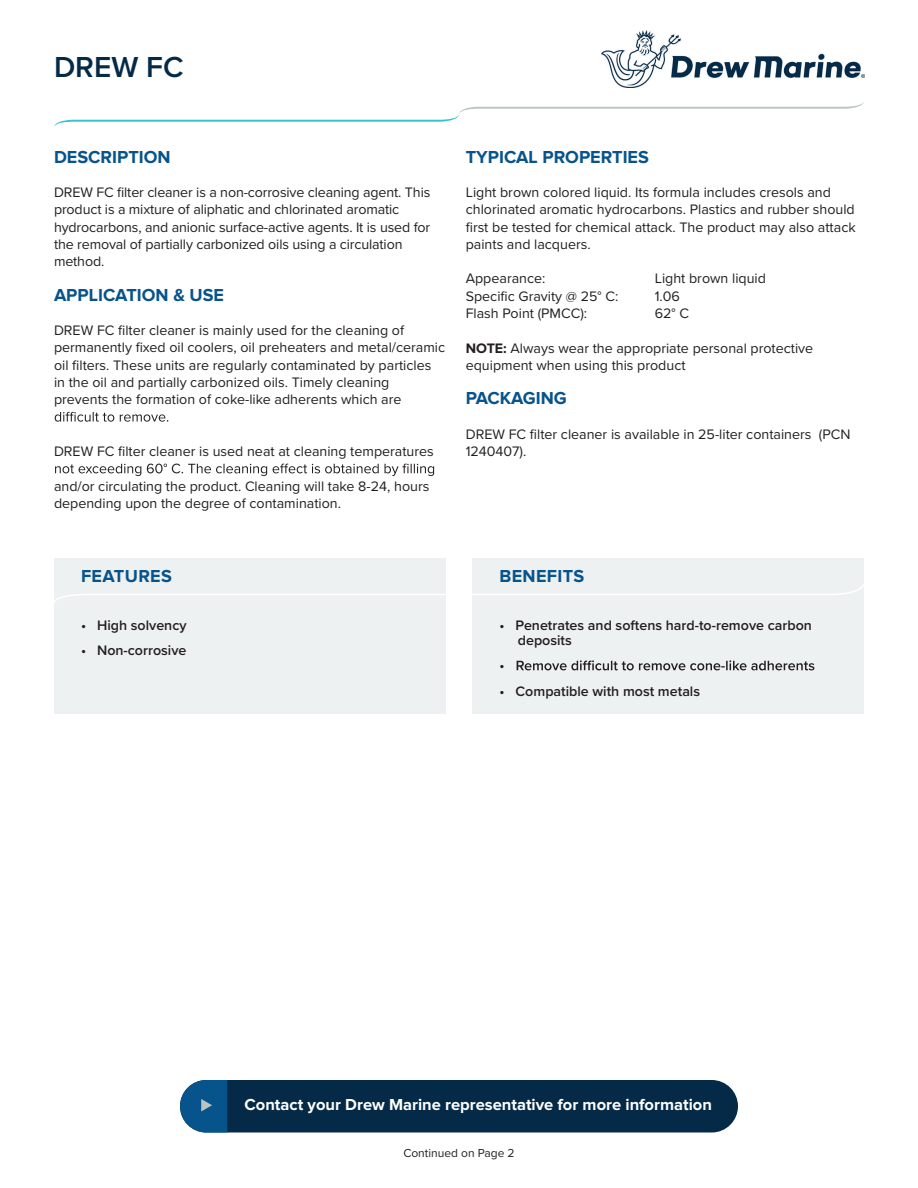
<style>
.page{position:relative;width:918px;height:1188px;background:#fff}
.page>*{position:absolute;margin:0;border:0;box-sizing:border-box;transform-origin:0 0}
.t1{font:600 30px "Proxima Nova";color:#042a47}
.t2{font:700 18px "Proxima Nova";color:#07538b}
.t3{font:700 18px "Proxima Nova";letter-spacing:.02em;color:#07538b}
.t4{font:700 16.5px "Proxima Nova";color:#fff}
.t5{font:14.25px/17.2px "Proxima Nova";color:#231f20}
.t6{font:600 14.25px/15px "Proxima Nova";color:#231f20}
.t7{font:12px "Proxima Nova";color:#231f20}
.s1{font-weight:700}
</style>
<div class="page">
<img style="left:602px;top:30px;width:262px;height:58px">
<svg style="left:54px;top:102px;width:810px;height:25px"></svg>
<div style="left:180px;top:1080px;width:558px;height:52px;background:#042a47;border-radius:26px"></div>
<svg style="left:180px;top:1080px;width:47px;height:52px;background:#276999"></svg>
<svg style="left:55px;top:412px;width:113px;height:10px"></svg>
<svg style="left:55px;top:464px;width:379px;height:12px"></svg>
<div style="left:473px;top:558px;width:391px;height:155px;background:#eef1f1"></div>
<div style="left:54px;top:558px;width:392px;height:155px;background:#eef1f1"></div>
<svg style="left:54px;top:581px;width:810px;height:24px"></svg>
<svg style="left:517px;top:660px;width:297px;height:10px"></svg>
<h1 class="t1" style="left:54px;top:45px;width:131px">DREW FC</h1>
<p class="t2" style="left:54px;top:148px;width:118px">DESCRIPTION</p>
<p class="t5" style="left:54px;top:183px;width:378px">DREW FC filter cleaner is a non-corrosive cleaning agent. This product is a mixture of aliphatic and chlorinated aromatic hydrocarbons, and anionic surface-active agents. It is used for the removal of partially carbonized oils using a circulation method.</p>
<p class="t2" style="left:54px;top:286px;width:172px">APPLICATION &amp; USE</p>
<p class="t5" style="left:54px;top:321px;width:393px">DREW FC filter cleaner is mainly used for the cleaning of permanently fixed oil coolers, oil preheaters and metal/ceramic oil filters. These units are regularly contaminated by particles in the oil and partially carbonized oils. Timely cleaning prevents the formation of coke-like adherents which are</p>
<p class="t5" style="left:54px;top:442px;width:381px">DREW FC filter cleaner is used neat at cleaning temperatures</p>
<p class="t5" style="left:54px;top:477px;width:377px">and/or circulating the product. Cleaning will take 8-24, hours depending upon the degree of contamination.</p>
<p class="t2" style="left:466px;top:148px;width:185px">TYPICAL PROPERTIES</p>
<p class="t5" style="left:466px;top:183px;width:391px">Light brown colored liquid. Its formula includes cresols and chlorinated aromatic hydrocarbons. Plastics and rubber should first be tested for chemical attack. The product may also attack paints and lacquers.</p>
<p class="t5" style="left:466px;top:269px;width:81px">Appearance:</p>
<p class="t5" style="left:655px;top:269px;width:113px">Light brown liquid</p>
<p class="t5" style="left:466px;top:287px;width:154px">Specific Gravity @ 25° C:</p>
<p class="t5" style="left:655px;top:287px;width:27px">1.06</p>
<p class="t5" style="left:466px;top:304px;width:123px">Flash Point (PMCC):</p>
<p class="t5" style="left:655px;top:304px;width:36px">62° C</p>
<p class="t5" style="left:466px;top:339px;width:349px"><span class="s1">NOTE:</span> Always wear the appropriate personal protective equipment when using this product</p>
<p class="t2" style="left:466px;top:390px;width:103px">PACKAGING</p>
<p class="t5" style="left:466px;top:425px;width:386px">DREW FC filter cleaner is available in 25-liter containers (PCN<br>1240407).</p>
<p class="t3" style="left:81px;top:568px;width:92px">FEATURES</p>
<p class="t6" style="left:81px;top:617px;width:107px">• High solvency</p>
<p class="t6" style="left:81px;top:643px;width:107px">• Non-corrosive</p>
<p class="t3" style="left:500px;top:568px;width:86px">BENEFITS</p>
<p class="t6" style="left:518px;top:617px;width:296px;text-indent:-18px">• Penetrates and softens hard-to-remove carbon deposits</p>
<p class="t6" style="left:499px;top:658px;width:7px">•</p>
<p class="t6" style="left:499px;top:683px;width:202px">• Compatible with most metals</p>
<p class="t4" style="left:245px;top:1097px;width:469px">Contact your Drew Marine representative for more information</p>
<p class="t7" style="left:403px;top:1144px;width:113px">Continued on Page 2</p>
</div>
